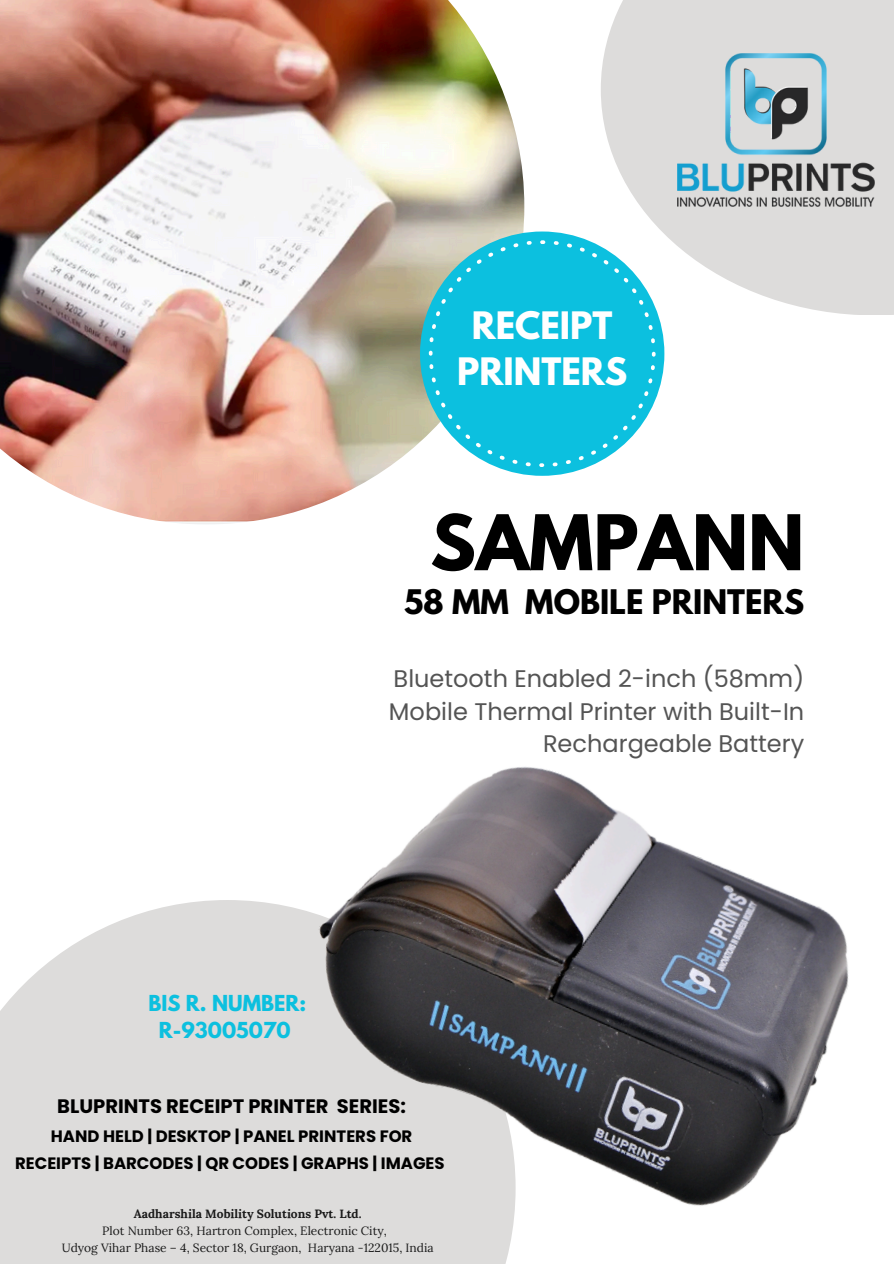
<style>
.page{position:relative;width:894px;height:1264px;background:#fff}
.page>*{position:absolute;margin:0;border:0;box-sizing:border-box;transform-origin:0 0}
.t1{font:700 67.95px "League Spartan";color:#000}
.t2{font:700 33.45px/46.2px "League Spartan";color:#fff;text-align:center}
.t3{font:700 30px "League Spartan";color:#000}
.t4{font:24px/32.7px "Poppins";color:#545454;text-align:right}
.t5{font:700 19.5px "Poppins";color:#000}
.t6{font:700 19.5px/27px "League Spartan";color:#0cc0df;text-align:center}
.t7{font:700 16.5px/27px "Poppins";color:#000;text-align:center}
.t8{font:12px "Lora";color:#191919}
.t9{font:700 12px "Lora";color:#191919}
</style>
<div class="page">
<div style="left:0;top:900px;width:515px;height:363px;background:#dddcdb"></div>
<svg style="left:601px;top:0;width:292px;height:315px;fill:#dddcdb"></svg>
<img style="left:0;top:0;width:524px;height:524px">
<div style="left:420px;top:231px;width:244px;height:245px;background:#0cc0df;border-radius:50%"></div>
<svg style="left:428px;top:240px;width:227px;height:226px"></svg>
<img style="left:677px;top:53px;width:197px;height:153px">
<img style="left:273px;top:767px;width:576px;height:464px">
<p class="t2" style="left:457px;top:307px;width:172px">RECEIPT<br>PRINTERS</p>
<h1 class="t1" style="left:430px;top:509px;width:375px">SAMPANN</h1>
<h1 class="t3" style="left:404px;top:587px;width:106px">58 MM</h1>
<h2 class="t3" style="left:525px;top:587px;width:280px">MOBILE PRINTERS</h2>
<h3 class="t4" style="left:389px;top:662px;width:416px">Bluetooth Enabled 2-inch (58mm)<br>Mobile Thermal Printer with Built-In<br>Rechargeable Battery</h3>
<h5 class="t6" style="left:148px;top:991px;width:159px">BIS R. NUMBER:<br>R-93005070</h5>
<h4 class="t5" style="left:57px;top:1092px;width:350px">BLUPRINTS RECEIPT PRINTER SERIES:</h4>
<h4 class="t7" style="left:15px;top:1122px;width:431px">HAND HELD | DESKTOP | PANEL PRINTERS FOR<br>RECEIPTS | BARCODES | QR CODES | GRAPHS | IMAGES</h4>
<p class="t9" style="left:134px;top:1206px;width:229px">Aadharshila Mobility Solutions Pvt. Ltd.</p>
<p class="t8" style="left:102px;top:1223px;width:286px">Plot Number 63, Hartron Complex, Electronic City,</p>
<p class="t8" style="left:62px;top:1240px;width:373px">Udyog Vihar Phase – 4, Sector 18, Gurgaon, Haryana -122015, India</p>
</div>
